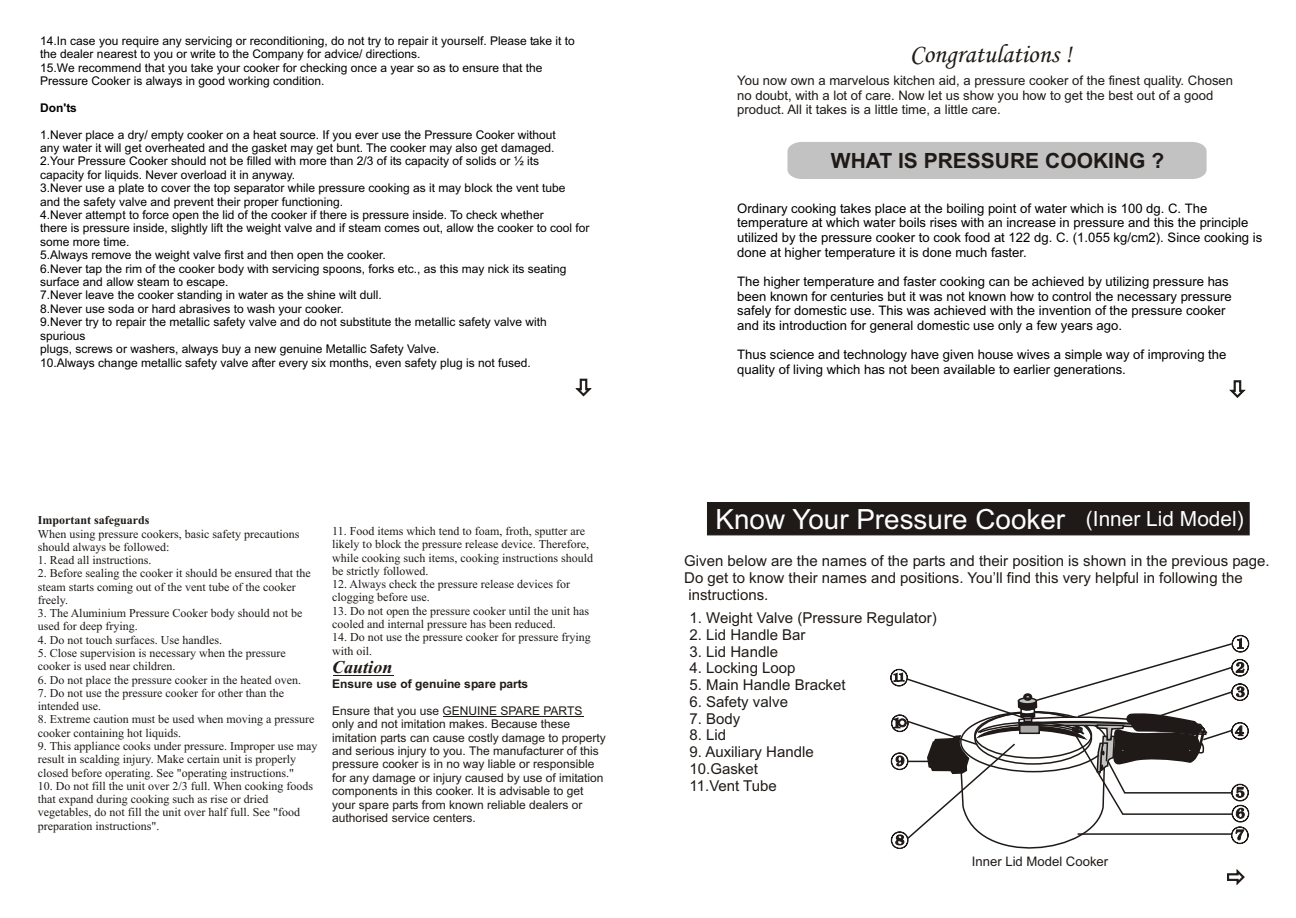
<style>
.page{position:relative;width:1296px;height:918px;background:#fff}
.page>*{position:absolute;margin:0;border:0;box-sizing:border-box;transform-origin:0 0}
.t1{font:27.9px "Arial";color:#fff}
.t2{font:italic 26.25px "Monotype Corsiva";color:#1f1a17}
.t3{font:700 21px "Arial";color:#1f1a17}
.t4{font:italic 700 18px "Times New Roman";color:#1f1a17}
.t5{font:15px/16.8px "Arial";color:#1f1a17}
.t6{font:13.2px "Arial";color:#1f1a17}
.t7{font:13.05px/14.7px "Arial";color:#000}
.t8{font:13.05px/14.7px "Arial";color:#1f1a17}
.t9{font:12px/13.4px "Arial";color:#000}
.t10{font:12px/13.4px "Times New Roman";color:#1f1a17}
.t11{font:12px/13.4px "Arial";color:#1f1a17}
.t12{font:700 12px "Arial";color:#1f1a17}
.t13{font:700 12px "Times New Roman";color:#1f1a17}
.t14{font:700 12px "Arial";color:#000}
.s1{font-size:20.85px}
</style>
<div class="page">
<div style="left:787px;top:142px;width:420px;height:37px;background:#c2c2c2"></div>
<hr style="left:333px;top:675px;width:60px;height:1px;background:#1f1a17">
<hr style="left:444px;top:716px;width:140px;height:1px;background:#1f1a17">
<div style="left:707px;top:502px;width:542px;height:33px;background:#1f1a17"></div>
<svg style="left:1230px;top:380px;width:15px;height:18px"></svg>
<svg style="left:576px;top:379px;width:15px;height:17px"></svg>
<svg style="left:890px;top:635px;width:360px;height:250px"></svg>
<p class="t9" style="left:40px;top:35px;width:536px">14.In case you require any servicing or reconditioning, do not try to repair it yourself. Please take it to the dealer nearest to you or write to the Company for advice/ directions.<br>15.We recommend that you take your cooker for checking once a year so as to ensure that the Pressure Cooker is always in good working condition.</p>
<p class="t14" style="left:40px;top:103px;width:38px">Don'ts</p>
<p class="t9" style="left:40px;top:129px;width:551px">1.Never place a dry/ empty cooker on a heat source. If you ever use the Pressure Cooker without<br>any water it will get overheated and the gasket may get bunt. The cooker may also get damaged.<br>2.Your Pressure Cooker should not be filled with more than 2/3 of its capacity of solids or ½ its<br>capacity for liquids. Never overload it in anyway.<br>3.Never use a plate to cover the top separator while pressure cooking as it may block the vent tube<br>and the safety valve and prevent their proper functioning.<br>4.Never attempt to force open the lid of the cooker if there is pressure inside. To check whether<br>there is pressure inside, slightly lift the weight valve and if steam comes out, allow the cooker to cool for some more time.<br>5.Always remove the weight valve first and then open the cooker.<br>6.Never tap the rim of the cooker body with servicing spoons, forks etc., as this may nick its seating surface and allow steam to escape.<br>7.Never leave the cooker standing in water as the shine wilt dull.<br>8.Never use soda or hard abrasives to wash your cooker.<br>9.Never try to repair the metallic safety valve and do not substitute the metallic safety valve with spurious<br>plugs, screws or washers, always buy a new genuine Metallic Safety Valve.<br>10.Always change metallic safety valve after every six months, even safety plug is not fused.</p>
<p class="t13" style="left:38px;top:516px;width:113px">Important safeguards</p>
<p class="t10" style="left:38px;top:528px;width:263px">When using pressure cookers, basic safety precautions should always be followed:</p>
<p class="t10" style="left:38px;top:555px;width:115px">1. Read all instructions.</p>
<p class="t10" style="left:38px;top:568px;width:274px">2. Before sealing the cooker it should be ensured that the steam starts coming out of the vent tube of the cooker freely.</p>
<p class="t10" style="left:38px;top:608px;width:266px">3. The Aluminium Pressure Cooker body should not be used for deep frying.</p>
<p class="t10" style="left:38px;top:634px;width:186px">4. Do not touch surfaces. Use handles.</p>
<p class="t10" style="left:38px;top:648px;width:249px">5. Close supervision is necessary when the pressure cooker is used near children.</p>
<p class="t10" style="left:38px;top:674px;width:265px">6. Do not place the pressure cooker in the heated oven.</p>
<p class="t10" style="left:38px;top:687px;width:248px">7. Do not use the pressure cooker for other than the intended use.</p>
<p class="t10" style="left:38px;top:714px;width:278px">8. Extreme caution must be used when moving a pressure cooker containing hot liquids.</p>
<p class="t10" style="left:38px;top:740px;width:281px">9. This appliance cooks under pressure. Improper use may result in scalding injury. Make certain unit is properly closed before operating. See "operating instructions."</p>
<p class="t10" style="left:38px;top:780px;width:277px">10. Do not fill the unit over 2/3 full. When cooking foods that expand during cooking such as rise or dried vegetables, do not fill the unit over half full. See "food preparation instructions".</p>
<p class="t10" style="left:332px;top:525px;width:262px">11. Food items which tend to foam, froth, sputter are likely to block the pressure release device. Therefore, while cooking such items, cooking instructions should be strictly followed.</p>
<p class="t10" style="left:332px;top:579px;width:239px">12. Always check the pressure release devices for clogging before use.</p>
<p class="t10" style="left:332px;top:605px;width:258px">13. Do not open the pressure cooker until the unit has cooled and internal pressure has been reduced.</p>
<p class="t10" style="left:332px;top:632px;width:260px">14. Do not use the pressure cooker for pressure frying with oil.</p>
<h3 class="t4" style="left:332px;top:661px;width:62px">Caution</h3>
<p class="t12" style="left:332px;top:679px;width:197px">Ensure use of genuine spare parts</p>
<p class="t11" style="left:332px;top:705px;width:275px">Ensure that you use GENUINE SPARE PARTS only and not imitation makes. Because these imitation parts can cause costly damage to property and serious injury to you. The manufacturer of this pressure cooker is in no way liable or responsible for any damage or injury caused by use of imitation components in this cooker. It is advisable to get your spare parts from known reliable dealers or authorised service centers.</p>
<h2 class="t2" style="left:910px;top:43px;width:164px">Congratulations !</h2>
<p class="t8" style="left:737px;top:74px;width:498px">You now own a marvelous kitchen aid, a pressure cooker of the finest quality. Chosen no doubt, with a lot of care. Now let us show you how to get the best out of a good product. All it takes is a little time, a little care.</p>
<h3 class="t3" style="left:831px;top:153px;width:335px">WHAT IS PRESSURE COOKING ?</h3>
<p class="t7" style="left:737px;top:202px;width:527px">Ordinary cooking takes place at the boiling point of water which is 100 dg. C. The temperature at which water boils rises with an increase in pressure and this the principle utilized by the pressure cooker to cook food at 122 dg. C. (1.055 kg/cm2). Since cooking is done at higher temperature it is done much faster.</p>
<p class="t7" style="left:737px;top:275px;width:496px">The higher temperature and faster cooking can be achieved by utilizing pressure has been known for centuries but it was not known how to control the necessary pressure safely for domestic use. This was achieved with the invention of the pressure cooker and its introduction for general domestic use only a few years ago.</p>
<p class="t7" style="left:737px;top:349px;width:491px">Thus science and technology have given house wives a simple way of improving the quality of living which has not been available to earlier generations.</p>
<h1 class="t1" style="left:716px;top:509px;width:530px">Know Your Pressure Cooker <span class="s1">(Inner Lid Model)</span></h1>
<p class="t5" style="left:684px;top:554px;width:587px">Given below are the names of the parts and their position is shown in the previous page.<br>Do get to know their names and positions. You’ll find this very helpful in following the instructions.</p>
<p class="t5" style="left:690px;top:611px;width:249px">1. Weight Valve (Pressure Regulator)</p>
<p class="t5" style="left:690px;top:627px;width:117px">2. Lid Handle Bar</p>
<p class="t5" style="left:690px;top:644px;width:90px">3. Lid Handle</p>
<p class="t5" style="left:690px;top:661px;width:107px">4. Locking Loop</p>
<p class="t5" style="left:690px;top:678px;width:157px">5. Main Handle Bracket</p>
<p class="t5" style="left:690px;top:695px;width:100px">6. Safety valve</p>
<p class="t5" style="left:690px;top:711px;width:52px">7. Body</p>
<p class="t5" style="left:690px;top:728px;width:38px">8. Lid</p>
<p class="t5" style="left:690px;top:745px;width:126px">9. Auxiliary Handle<br>10.Gasket<br>11.Vent Tube</p>
<p class="t6" style="left:972px;top:856px;width:138px">Inner Lid Model Cooker</p>
</div>
